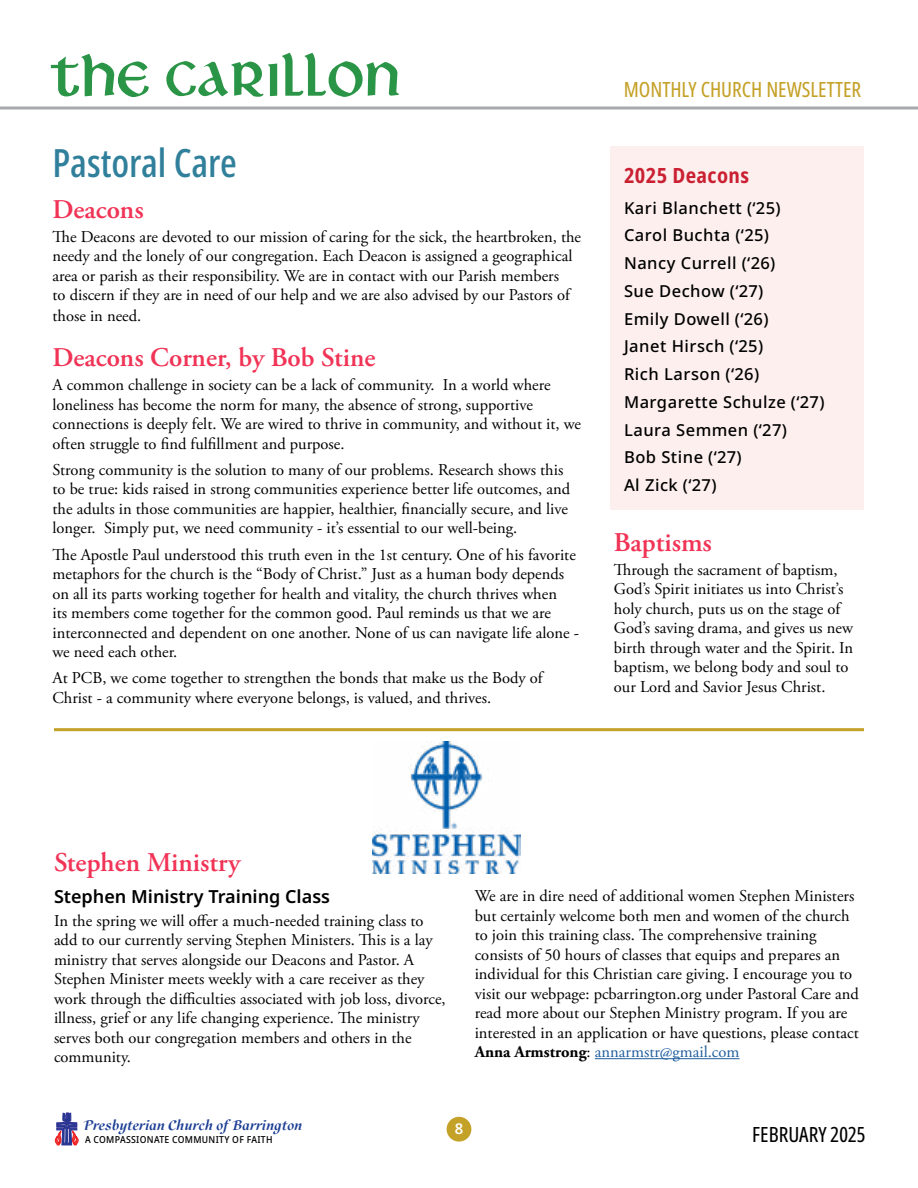
<style>
.page{position:relative;width:918px;height:1188px;background:#fff}
.page>*{position:absolute;margin:0;border:0;box-sizing:border-box;transform-origin:0 0}
.t1{font:50.55px "Libra MN";color:#2a9546}
.t2{font:500 extra-condensed 39px "Noto Sans";color:#31809b}
.t3{font:600 27px "Adobe Garamond Pro";color:#f13356}
.t4{font:extra-condensed 21px "Noto Sans";color:#c4a127}
.t5{font:extra-condensed 21px "Noto Sans";color:#000}
.t6{font:700 condensed 21px "Noto Sans";letter-spacing:.02em;color:#ca2032}
.t7{font:600 18px "Noto Sans";color:#000}
.t8{font:16.5px/19.5px "Adobe Garamond Pro";color:#000}
.t9{font:500 16.5px/27.8px "Noto Sans";letter-spacing:.03em;color:#000}
.t10{font:italic 700 15.15px "Scrivano";color:#1c3e94}
.t11{font:600 14.85px "Noto Sans";color:#fff}
.t12{font:500 semi-condensed 9.6px "Noto Sans";letter-spacing:.03em;color:#000}
.s1{font-weight:700}
.s2{color:#215e9e}
</style>
<div class="page">
<svg style="left:55px;top:1113px;width:23px;height:32px"></svg>
<div style="left:447px;top:1117px;width:24px;height:25px;background:#c4a127;border-radius:50%"></div>
<svg style="left:0;top:106px;width:918px;height:4px;background:#bcbec0"></svg>
<img style="left:372px;top:742px;width:149px;height:131px">
<div style="left:611px;top:147px;width:253px;height:55px;background:#fcefed"></div>
<div style="left:611px;top:182px;width:253px;height:50px;background:#fcefed"></div>
<div style="left:611px;top:210px;width:253px;height:50px;background:#fcefed"></div>
<div style="left:611px;top:238px;width:253px;height:49px;background:#fcefed"></div>
<div style="left:611px;top:266px;width:253px;height:49px;background:#fcefed"></div>
<div style="left:611px;top:293px;width:253px;height:50px;background:#fcefed"></div>
<div style="left:611px;top:321px;width:253px;height:50px;background:#fcefed"></div>
<div style="left:611px;top:349px;width:253px;height:49px;background:#fcefed"></div>
<div style="left:611px;top:377px;width:253px;height:49px;background:#fcefed"></div>
<div style="left:611px;top:404px;width:253px;height:50px;background:#fcefed"></div>
<div style="left:611px;top:432px;width:253px;height:50px;background:#fcefed"></div>
<div style="left:611px;top:460px;width:253px;height:49px;background:#fcefed"></div>
<hr style="left:54px;top:728px;width:810px;height:3px;background:#c4a127">
<hr style="left:595px;top:1058px;width:145px;height:1px;background:#215e9e">
<h1 class="t1" style="left:50px;top:44px;width:353px">The Carillon</h1>
<h2 class="t2" style="left:52px;top:136px;width:186px">Pastoral Care</h2>
<h3 class="t3" style="left:52px;top:194px;width:93px">Deacons</h3>
<p class="t8" style="left:52px;top:227px;width:530px">The Deacons are devoted to our mission of caring for the sick, the heartbroken, the needy and the lonely of our congregation. Each Deacon is assigned a geographical area or parish as their responsibility. We are in contact with our Parish members<br>to discern if they are in need of our help and we are also advised by our Pastors of</p>
<p class="t8" style="left:52px;top:307px;width:90px">those in need.</p>
<h3 class="t3" style="left:52px;top:342px;width:325px">Deacons Corner, by Bob Stine</h3>
<p class="t8" style="left:52px;top:376px;width:530px">A common challenge in society can be a lack of community. In a world where loneliness has become the norm for many, the absence of strong, supportive connections is deeply felt. We are wired to thrive in community, and without it, we often struggle to find fulfillment and purpose.</p>
<p class="t8" style="left:52px;top:461px;width:519px">Strong community is the solution to many of our problems. Research shows this to be true: kids raised in strong communities experience better life outcomes, and the adults in those communities are happier, healthier, financially secure, and live longer. Simply put, we need community - it’s essential to our well-being.</p>
<p class="t8" style="left:52px;top:545px;width:528px">The Apostle Paul understood this truth even in the 1st century. One of his favorite metaphors for the church is the “Body of Christ.” Just as a human body depends on all its parts working together for health and vitality, the church thrives when<br>its members come together for the common good. Paul reminds us that we are interconnected and dependent on one another. None of us can navigate life alone - we need each other.</p>
<p class="t8" style="left:52px;top:669px;width:492px">At PCB, we come together to strengthen the bonds that make us the Body of<br>Christ - a community where everyone belongs, is valued, and thrives.</p>
<p class="t4" style="left:624px;top:75px;width:239px">MONTHLY CHURCH NEWSLETTER</p>
<p class="t6" style="left:624px;top:160px;width:127px">2025 Deacons</p>
<p class="t9" style="left:624px;top:194px;width:202px">Kari Blanchett (‘25)<br>Carol Buchta (‘25)<br>Nancy Currell (‘26)<br>Sue Dechow (‘27)<br>Emily Dowell (‘26)<br>Janet Hirsch (‘25)<br>Rich Larson (‘26)<br>Margarette Schulze (‘27)<br>Laura Semmen (‘27)<br>Bob Stine (‘27)<br>Al Zick (‘27)</p>
<h3 class="t3" style="left:614px;top:527px;width:100px">Baptisms</h3>
<p class="t8" style="left:614px;top:560px;width:241px">Through the sacrament of baptism, God’s Spirit initiates us into Christ’s holy church, puts us on the stage of God’s saving drama, and gives us new birth through water and the Spirit. In baptism, we belong body and soul to our Lord and Savior Jesus Christ.</p>
<h3 class="t3" style="left:54px;top:847px;width:188px">Stephen Ministry</h3>
<p class="t7" style="left:54px;top:884px;width:278px">Stephen Ministry Training Class</p>
<p class="t8" style="left:54px;top:911px;width:393px">In the spring we will offer a much-needed training class to add to our currently serving Stephen Ministers. This is a lay ministry that serves alongside our Deacons and Pastor. A Stephen Minister meets weekly with a care receiver as they work through the difficulties associated with job loss, divorce, illness, grief or any life changing experience. The ministry serves both our congregation members and others in the community.</p>
<p class="t8" style="left:475px;top:887px;width:386px">We are in dire need of additional women Stephen Ministers but certainly welcome both men and women of the church to join this training class. The comprehensive training consists of 50 hours of classes that equips and prepares an individual for this Christian care giving. I encourage you to visit our webpage: pcbarrington.org under Pastoral Care and read more about our Stephen Ministry program. If you are interested in an application or have questions, please contact <span class="s1">Anna Armstrong</span>: <span class="s2">annarmstr@gmail.com</span></p>
<p class="t10" style="left:84px;top:1116px;width:220px">Presbyterian Church of Barrington</p>
<p class="t12" style="left:85px;top:1133px;width:189px">A COMPASSIONATE COMMUNITY OF FAITH</p>
<p class="t11" style="left:455px;top:1118px;width:10px">8</p>
<p class="t5" style="left:752px;top:1120px;width:115px">FEBRUARY 2025</p>
</div>
